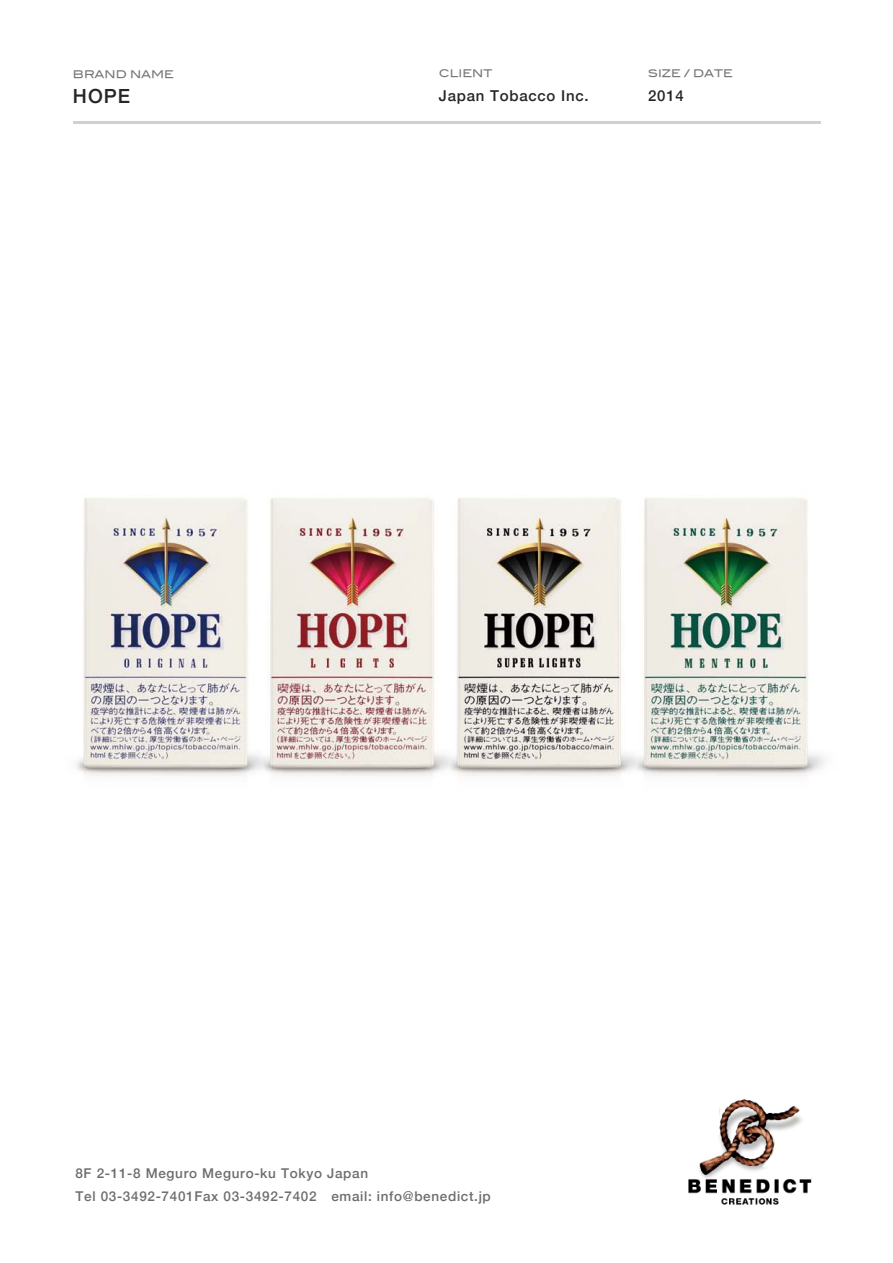
<style>
.page{position:relative;width:893px;height:1263px;background:#fff}
.page>*{position:absolute;margin:0;border:0;box-sizing:border-box;transform-origin:0 0}
.t1{font:500 19.5px "Helvetica Neue";color:#282526}
.t2{font:500 15px "Helvetica Neue";letter-spacing:.05em;color:#282526}
.t3{font:500 13.5px/23.9px "Helvetica Neue";letter-spacing:.05em;color:#6c6d70}
.t4{font:10.5px "Blair Md ITCTT Medium";color:#757679}
</style>
<div class="page">
<hr style="left:73px;top:121px;width:748px;height:3px;background:#cfd0d2">
<img style="left:77px;top:497px;width:748px;height:280px">
<img style="left:688px;top:1099px;width:124px;height:106px">
<p class="t4" style="left:439px;top:65px;width:55px">CLIENT</p>
<p class="t4" style="left:648px;top:65px;width:86px">SIZE / DATE</p>
<p class="t4" style="left:73px;top:66px;width:103px">BRAND NAME</p>
<p class="t1" style="left:73px;top:80px;width:59px">HOPE</p>
<p class="t2" style="left:439px;top:84px;width:151px">Japan Tobacco Inc.</p>
<p class="t2" style="left:648px;top:84px;width:37px">2014</p>
<p class="t3" style="left:75px;top:1160px;width:417px">8F 2-11-8 Meguro Meguro-ku Tokyo Japan<br>Tel 03-3492-7401Fax 03-3492-7402 email: info@benedict.jp</p>
</div>
